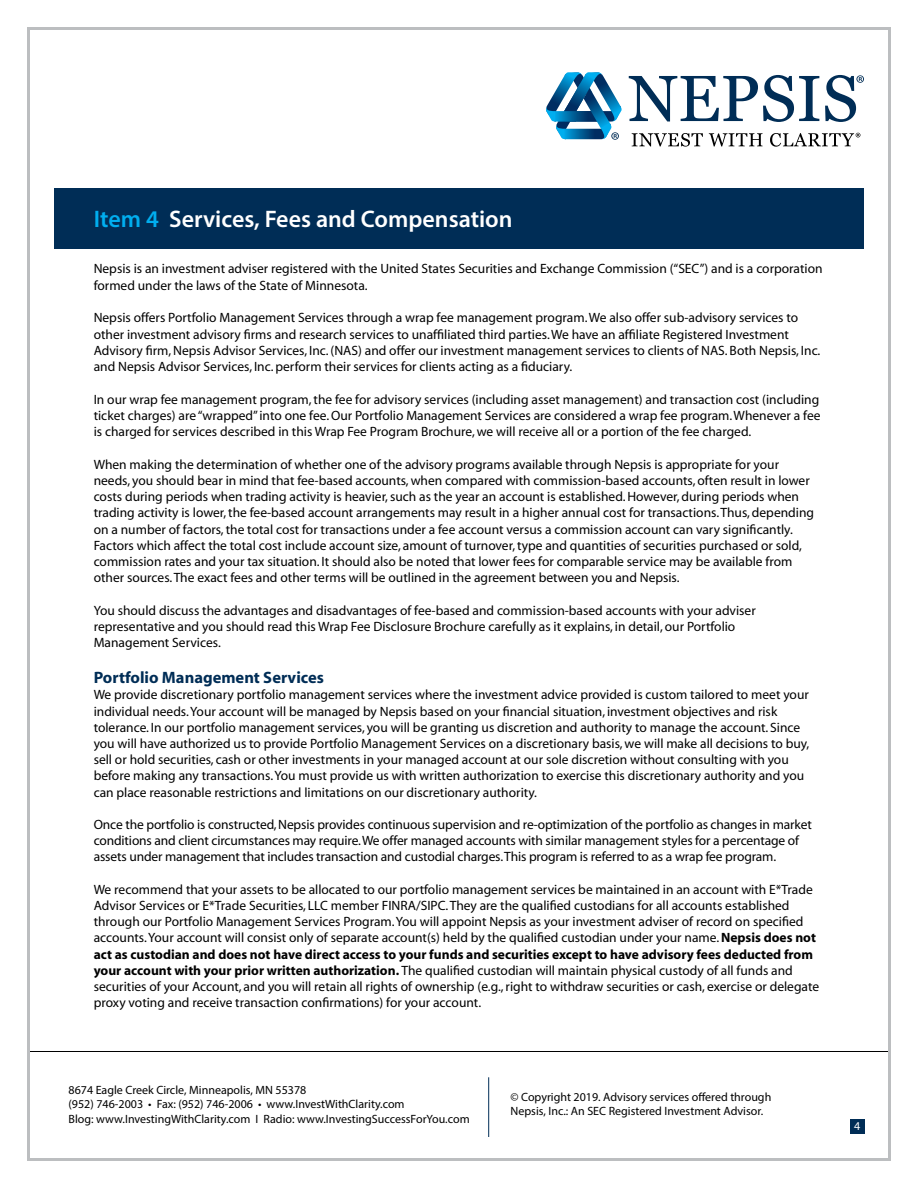
<style>
.page{position:relative;width:918px;height:1188px;background:#fff}
.page>*{position:absolute;margin:0;border:0;box-sizing:border-box;transform-origin:0 0}
.t1{font:600 24px "Myriad Pro";color:#fff}
.t2{font:700 16.5px "Myriad";color:#002d56}
.t3{font:13.5px/16.2px "Myriad";color:#000}
.t4{font:12px/14.4px "Myriad Pro";color:#000}
.t5{font:12px "Myriad Pro";color:#fff}
.s1{color:#00aeef}
.s2{font-weight:700}
</style>
<div class="page">
<hr style="left:28px;top:1051px;width:862px;height:1px;background:#000">
<div style="left:54px;top:189px;width:810px;height:60px;background:#002d56"></div>
<div style="left:850px;top:1119px;width:15px;height:14px;background:#002d56"></div>
<hr style="left:488px;top:1077px;width:1px;height:60px;background:#002d56">
<svg style="left:629px;top:75px;width:190px;height:47px"></svg>
<svg style="left:632px;top:133px;width:71px;height:14px"></svg>
<svg style="left:709px;top:133px;width:54px;height:13px"></svg>
<svg style="left:825px;top:75px;width:39px;height:47px"></svg>
<svg style="left:770px;top:133px;width:90px;height:14px"></svg>
<svg style="left:546px;top:72px;width:76px;height:68px"></svg>
<h1 class="t1" style="left:94px;top:203px;width:420px"><span class="s1">Item 4</span> Services, Fees and Compensation</h1>
<p class="t3" style="left:94px;top:261px;width:730px">Nepsis is an investment adviser registered with the United States Securities and Exchange Commission (“SEC”) and is a corporation formed under the laws of the State of Minnesota.</p>
<p class="t3" style="left:94px;top:310px;width:728px">Nepsis offers Portfolio Management Services through a wrap fee management program. We also offer sub-advisory services to other investment advisory firms and research services to unaffiliated third parties. We have an affiliate Registered Investment Advisory firm, Nepsis Advisor Services, Inc. (NAS) and offer our investment management services to clients of NAS. Both Nepsis, Inc. and Nepsis Advisor Services, Inc. perform their services for clients acting as a fiduciary.</p>
<p class="t3" style="left:94px;top:392px;width:728px;text-align:justify">In our wrap fee management program, the fee for advisory services (including asset management) and transaction cost (including ticket charges) are “wrapped” into one fee. Our Portfolio Management Services are considered a wrap fee program. Whenever a fee is charged for services described in this Wrap Fee Program Brochure, we will receive all or a portion of the fee charged.</p>
<p class="t3" style="left:94px;top:457px;width:722px">When making the determination of whether one of the advisory programs available through Nepsis is appropriate for your needs, you should bear in mind that fee-based accounts, when compared with commission-based accounts, often result in lower costs during periods when trading activity is heavier, such as the year an account is established. However, during periods when trading activity is lower, the fee-based account arrangements may result in a higher annual cost for transactions. Thus, depending on a number of factors, the total cost for transactions under a fee account versus a commission account can vary significantly.<br>Factors which affect the total cost include account size, amount of turnover, type and quantities of securities purchased or sold, commission rates and your tax situation. It should also be noted that lower fees for comparable service may be available from other sources. The exact fees and other terms will be outlined in the agreement between you and Nepsis.</p>
<p class="t3" style="left:94px;top:603px;width:664px">You should discuss the advantages and disadvantages of fee-based and commission-based accounts with your adviser representative and you should read this Wrap Fee Disclosure Brochure carefully as it explains, in detail, our Portfolio<br>Management Services.</p>
<p class="t2" style="left:94px;top:669px;width:232px">Portfolio Management Services</p>
<p class="t3" style="left:94px;top:687px;width:717px">We provide discretionary portfolio management services where the investment advice provided is custom tailored to meet your individual needs. Your account will be managed by Nepsis based on your financial situation, investment objectives and risk tolerance. In our portfolio management services, you will be granting us discretion and authority to manage the account. Since you will have authorized us to provide Portfolio Management Services on a discretionary basis, we will make all decisions to buy, sell or hold securities, cash or other investments in your managed account at our sole discretion without consulting with you before making any transactions. You must provide us with written authorization to exercise this discretionary authority and you can place reasonable restrictions and limitations on our discretionary authority.</p>
<p class="t3" style="left:94px;top:817px;width:720px">Once the portfolio is constructed, Nepsis provides continuous supervision and re-optimization of the portfolio as changes in market conditions and client circumstances may require. We offer managed accounts with similar management styles for a percentage of assets under management that includes transaction and custodial charges. This program is referred to as a wrap fee program.</p>
<p class="t3" style="left:94px;top:882px;width:727px">We recommend that your assets to be allocated to our portfolio management services be maintained in an account with E*Trade Advisor Services or E*Trade Securities, LLC member FINRA/SIPC. They are the qualified custodians for all accounts established through our Portfolio Management Services Program. You will appoint Nepsis as your investment adviser of record on specified accounts. Your account will consist only of separate account(s) held by the qualified custodian under your name. <span class="s2">Nepsis does not act as custodian and does not have direct access to your funds and securities except to have advisory fees deducted from your account with your prior written authorization.</span> The qualified custodian will maintain physical custody of all funds and securities of your Account, and you will retain all rights of ownership (e.g., right to withdraw securities or cash, exercise or delegate proxy voting and receive transaction confirmations) for your account.</p>
<p class="t4" style="left:69px;top:1082px;width:403px">8674 Eagle Creek Circle, Minneapolis, MN 55378<br>(952) 746-2003 • Fax: (952) 746-2006 • www.InvestWithClarity.com<br>Blog: www.InvestingWithClarity.com I Radio: www.InvestingSuccessForYou.com</p>
<p class="t4" style="left:511px;top:1090px;width:262px">© Copyright 2019. Advisory services offered through<br>Nepsis, Inc.: An SEC Registered Investment Advisor.</p>
<p class="t5" style="left:854px;top:1119px;width:8px">4</p>
</div>
